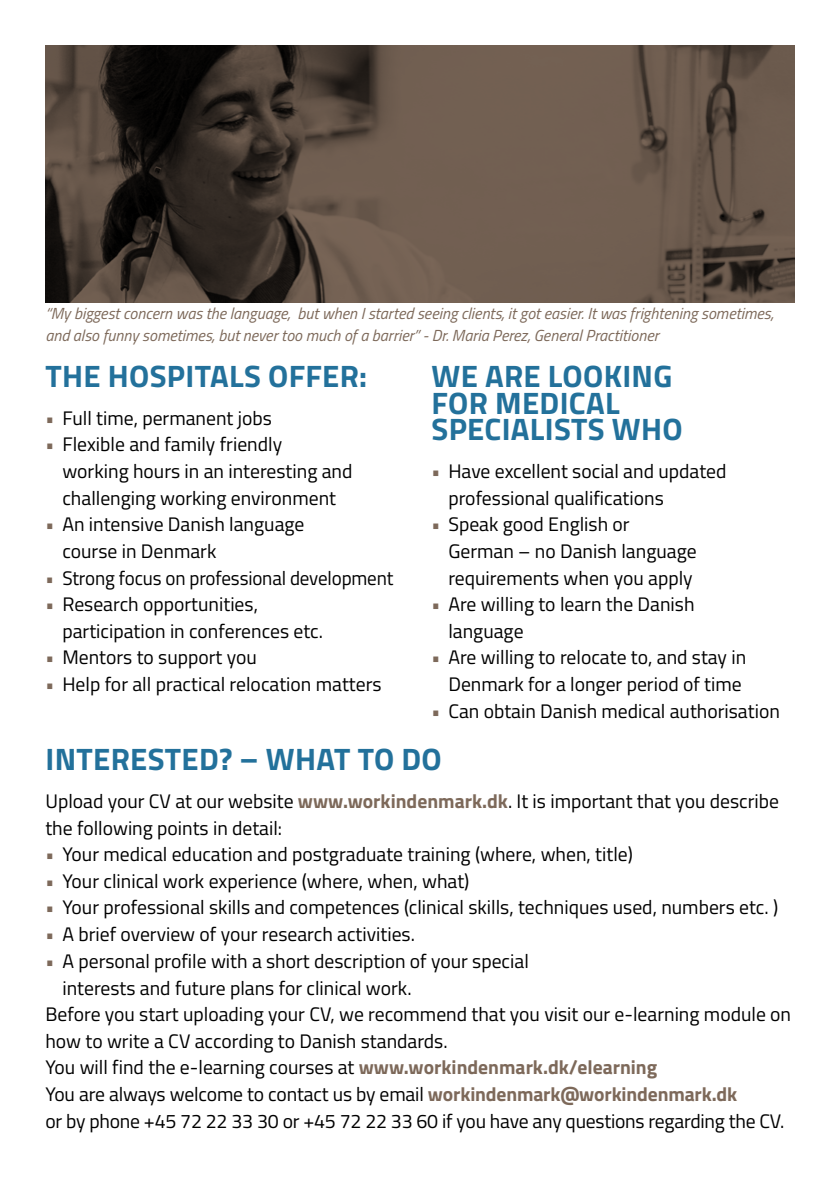
<style>
.page{position:relative;width:840px;height:1191px;background:#fff}
.page>*{position:absolute;margin:0;border:0;box-sizing:border-box;transform-origin:0 0}
.H2_-_Overskrift{font:700 31px/26.6px "Titillium Web";letter-spacing:.01em;color:#23719b}
.brød{font:19.6px/26.6px "Titillium Web";color:#000}
.brød-2{font:italic 16px/22px "Titillium Web";color:#7d695a}
.s1{font-weight:700;color:#7d695a}
</style>
<div class="page">
<img style="left:45px;top:45px;width:749px;height:258px">
<p class="brød-2" style="left:45px;top:301px;width:729px">“My biggest concern was the language, but when I started seeing clients, it got easier. It was frightening sometimes, and also funny sometimes, but never too much of a barrier” - Dr. Maria Perez, General Practitioner</p>
<h2 class="H2_-_Overskrift" style="left:46px;top:361px;width:323px">THE HOSPITALS OFFER:</h2>
<p class="brød" style="left:45px;top:404px;width:228px"><span class="s1">•</span> Full time, permanent jobs</p>
<p class="brød" style="left:62px;top:430px;width:291px;text-indent:-17px"><span class="s1">•</span> Flexible and family friendly working hours in an interesting and challenging working environment</p>
<p class="brød" style="left:62px;top:510px;width:243px;text-indent:-17px"><span class="s1">•</span> An intensive Danish language course in Denmark</p>
<p class="brød" style="left:45px;top:563px;width:349px"><span class="s1">•</span> Strong focus on professional development</p>
<p class="brød" style="left:62px;top:590px;width:262px;text-indent:-17px"><span class="s1">•</span> Research opportunities, participation in conferences etc.</p>
<p class="brød" style="left:45px;top:643px;width:213px"><span class="s1">•</span> Mentors to support you</p>
<p class="brød" style="left:45px;top:670px;width:337px"><span class="s1">•</span> Help for all practical relocation matters</p>
<h2 class="H2_-_Overskrift" style="left:431px;top:361px;width:252px">WE ARE LOOKING<br>FOR MEDICAL<br>SPECIALISTS WHO</h2>
<p class="brød" style="left:448px;top:457px;width:279px;text-indent:-17px"><span class="s1">•</span> Have excellent social and updated professional qualifications</p>
<p class="brød" style="left:448px;top:510px;width:250px;text-indent:-17px"><span class="s1">•</span> Speak good English or<br>German – no Danish language requirements when you apply</p>
<p class="brød" style="left:448px;top:590px;width:247px;text-indent:-17px"><span class="s1">•</span> Are willing to learn the Danish language</p>
<p class="brød" style="left:431px;top:643px;width:316px;text-align:right"><span class="s1">•</span> Are willing to relocate to, and stay in<br>Denmark for a longer period of time</p>
<p class="brød" style="left:431px;top:696px;width:350px"><span class="s1">•</span> Can obtain Danish medical authorisation</p>
<h2 class="H2_-_Overskrift" style="left:46px;top:744px;width:397px">INTERESTED? – WHAT TO DO</h2>
<p class="brød" style="left:45px;top:787px;width:734px">Upload your CV at our website <span class="s1">www.workindenmark.dk</span>. It is important that you describe the following points in detail:</p>
<p class="brød" style="left:45px;top:840px;width:588px"><span class="s1">•</span> Your medical education and postgraduate training (where, when, title)</p>
<p class="brød" style="left:45px;top:866px;width:425px"><span class="s1">•</span> Your clinical work experience (where, when, what)</p>
<p class="brød" style="left:45px;top:893px;width:733px"><span class="s1">•</span> Your professional skills and competences (clinical skills, techniques used, numbers etc. )</p>
<p class="brød" style="left:45px;top:920px;width:371px"><span class="s1">•</span> A brief overview of your research activities.</p>
<p class="brød" style="left:62px;top:946px;width:467px;text-indent:-17px"><span class="s1">•</span> A personal profile with a short description of your special interests and future plans for clinical work.</p>
<p class="brød" style="left:45px;top:1000px;width:746px">Before you start uploading your CV, we recommend that you visit our e-learning module on how to write a CV according to Danish standards.<br>You will find the e-learning courses at <span class="s1">www.workindenmark.dk/elearning</span></p>
<p class="brød" style="left:45px;top:1079px;width:740px">You are always welcome to contact us by email <span class="s1">workindenmark@workindenmark.dk<br></span>or by phone +45 72 22 33 30 or +45 72 22 33 60 if you have any questions regarding the CV.</p>
</div>
